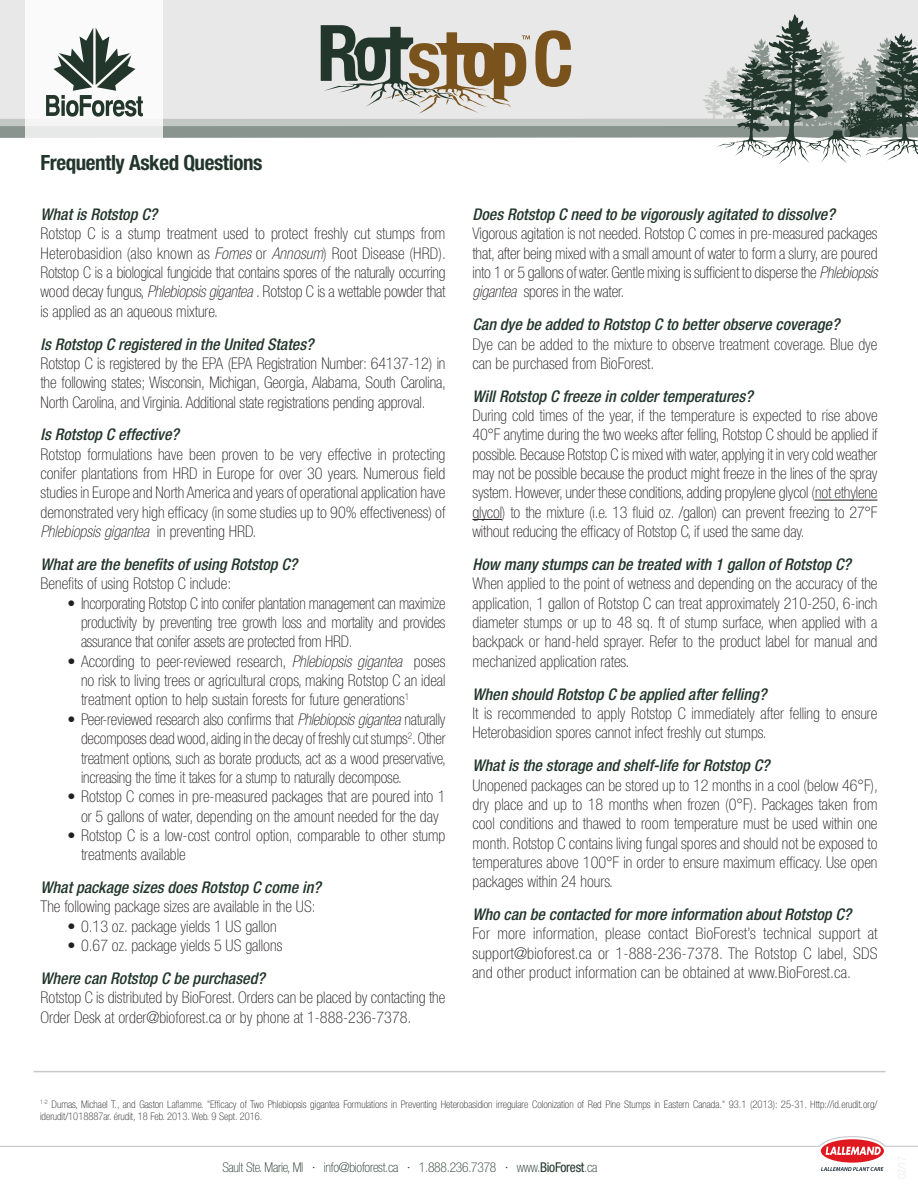
<style>
.page{position:relative;width:918px;height:1188px;background:#fff}
.page>*{position:absolute;margin:0;border:0;box-sizing:border-box;transform-origin:0 0}
.t1{font:700 condensed 21px "Helvetica Neue LT Std";letter-spacing:-.02em;color:#22362b}
.body{font:100 condensed 16.2px/19.4px "Helvetica Neue LT Std";color:#231f20;text-align:justify}
.question{font:italic 500 condensed 16.2px "Helvetica Neue LT Std";color:#22362b}
.t2{font:100 condensed 13.5px "Helvetica Neue LT Std";letter-spacing:-.02em;color:#22362b}
.reference{font:100 condensed 10.5px/12.6px "Helvetica Neue LT Std";color:#231f20}
.s1{font-style:italic}
.s2{font-weight:400}
</style>
<div class="page">
<hr style="left:815px;top:500px;width:63px;height:1px;background:#231f20">
<hr style="left:472px;top:519px;width:30px;height:1px;background:#231f20">
<div style="left:821px;top:1139px;width:63px;height:24px;background:#e01921;border-radius:50%"></div>
<svg style="left:821px;top:1167px;width:63px;height:4px"></svg>
<svg style="left:0;top:1136px;width:918px;height:19px"></svg>
<div style="left:0;top:0;width:918px;height:130px;background:#e9e8e8"></div>
<div style="left:26px;top:0;width:137px;height:140px;background:#fff"></div>
<svg style="left:0;top:14px;width:918px;height:150px"></svg>
<hr style="left:33px;top:1071px;width:853px;height:1px;background:#c7c8ca">
<p class="t1" style="left:40px;top:150px;width:223px">Frequently Asked Questions</p>
<p class="question" style="left:40px;top:205px;width:118px">What is Rotstop C?</p>
<p class="body" style="left:40px;top:224px;width:407px">Rotstop C is a stump treatment used to protect freshly cut stumps from Heterobasidion (also known as <span class="s1">Fomes</span> or <span class="s1">Annosum</span>) Root Disease (HRD).<br>Rotstop C is a biological fungicide that contains spores of the naturally occurring wood decay fungus, <span class="s1">Phlebiopsis gigantea</span> . Rotstop C is a wettable powder that is applied as an aqueous mixture.</p>
<p class="question" style="left:40px;top:334px;width:275px">Is Rotstop C registered in the United States?</p>
<p class="body" style="left:40px;top:353px;width:407px">Rotstop C is registered by the EPA (EPA Registration Number: 64137-12) in the following states; Wisconsin, Michigan, Georgia, Alabama, South Carolina, North Carolina, and Virginia. Additional state registrations pending approval.</p>
<p class="question" style="left:40px;top:425px;width:140px">Is Rotstop C effective?</p>
<p class="body" style="left:40px;top:444px;width:407px">Rotstop formulations have been proven to be very effective in protecting conifer plantations from HRD in Europe for over 30 years. Numerous field studies in Europe and North America and years of operational application have demonstrated very high efficacy (in some studies up to 90% effectiveness) of <span class="s1">Phlebiopsis gigantea</span> in preventing HRD.</p>
<p class="question" style="left:40px;top:555px;width:258px">What are the benefits of using Rotstop C?</p>
<p class="body" style="left:40px;top:574px;width:192px">Benefits of using Rotstop C include:</p>
<p class="body" style="left:81px;top:593px;width:366px;text-indent:-14px">• Incorporating Rotstop C into conifer plantation management can maximize productivity by preventing tree growth loss and mortality and provides assurance that conifer assets are protected from HRD.</p>
<p class="body" style="left:81px;top:651px;width:366px;text-indent:-14px">• According to peer-reviewed research, <span class="s1">Phlebiopsis gigantea</span> poses no risk to living trees or agricultural crops, making Rotstop C an ideal treatment option to help sustain forests for future generations<sup>1</sup></p>
<p class="body" style="left:81px;top:709px;width:367px;text-indent:-14px">• Peer-reviewed research also confirms that <span class="s1">Phlebiopsis gigantea</span> naturally decomposes dead wood, aiding in the decay of freshly cut stumps<sup>2</sup>. Other treatment options, such as borate products, act as a wood preservative, increasing the time it takes for a stump to naturally decompose.</p>
<p class="body" style="left:68px;top:787px;width:380px;text-align:center">• Rotstop C comes in pre-measured packages that are poured into 1 or 5 gallons of water, depending on the amount needed for the day</p>
<p class="body" style="left:81px;top:825px;width:366px;text-indent:-14px">• Rotstop C is a low-cost control option, comparable to other stump treatments available</p>
<p class="question" style="left:40px;top:878px;width:282px">What package sizes does Rotstop C come in?</p>
<p class="body" style="left:40px;top:897px;width:277px">The following package sizes are available in the US:</p>
<p class="body" style="left:68px;top:916px;width:211px">• 0.13 oz. package yields 1 US gallon</p>
<p class="body" style="left:68px;top:936px;width:216px">• 0.67 oz. package yields 5 US gallons</p>
<p class="question" style="left:40px;top:969px;width:226px">Where can Rotstop C be purchased?</p>
<p class="body" style="left:40px;top:988px;width:406px">Rotstop C is distributed by BioForest. Orders can be placed by contacting the<br>Order Desk at order@bioforest.ca or by phone at 1-888-236-7378.</p>
<p class="question" style="left:472px;top:205px;width:364px">Does Rotstop C need to be vigorously agitated to dissolve?</p>
<p class="body" style="left:472px;top:224px;width:407px">Vigorous agitation is not needed. Rotstop C comes in pre-measured packages that, after being mixed with a small amount of water to form a slurry, are poured into 1 or 5 gallons of water. Gentle mixing is sufficient to disperse the <span class="s1">Phlebiopsis gigantea</span> spores in the water.</p>
<p class="question" style="left:472px;top:315px;width:369px">Can dye be added to Rotstop C to better observe coverage?</p>
<p class="body" style="left:472px;top:334px;width:407px">Dye can be added to the mixture to observe treatment coverage. Blue dye can be purchased from BioForest.</p>
<p class="question" style="left:472px;top:386px;width:282px">Will Rotstop C freeze in colder temperatures?</p>
<p class="body" style="left:472px;top:406px;width:407px">During cold times of the year, if the temperature is expected to rise above 40°F anytime during the two weeks after felling, Rotstop C should be applied if possible. Because Rotstop C is mixed with water, applying it in very cold weather may not be possible because the product might freeze in the lines of the spray system. However, under these conditions, adding propylene glycol (not ethylene glycol) to the mixture (i.e. 13 fluid oz. /gallon) can prevent freezing to 27°F without reducing the efficacy of Rotstop C, if used the same day.</p>
<p class="question" style="left:472px;top:555px;width:380px">How many stumps can be treated with 1 gallon of Rotstop C?</p>
<p class="body" style="left:472px;top:574px;width:407px">When applied to the point of wetness and depending on the accuracy of the application, 1 gallon of Rotstop C can treat approximately 210-250, 6-inch diameter stumps or up to 48 sq. ft of stump surface, when applied with a backpack or hand-held sprayer. Refer to the product label for manual and mechanized application rates.</p>
<p class="question" style="left:472px;top:684px;width:295px">When should Rotstop C be applied after felling?</p>
<p class="body" style="left:472px;top:703px;width:406px">It is recommended to apply Rotstop C immediately after felling to ensure<br>Heterobasidion spores cannot infect freshly cut stumps.</p>
<p class="question" style="left:472px;top:756px;width:299px">What is the storage and shelf-life for Rotstop C?</p>
<p class="body" style="left:472px;top:775px;width:407px">Unopened packages can be stored up to 12 months in a cool (below 46°F), dry place and up to 18 months when frozen (0°F). Packages taken from cool conditions and thawed to room temperature must be used within one month. Rotstop C contains living fungal spores and should not be exposed to temperatures above 100°F in order to ensure maximum efficacy. Use open packages within 24 hours.</p>
<p class="question" style="left:472px;top:905px;width:380px">Who can be contacted for more information about Rotstop C?</p>
<p class="body" style="left:472px;top:924px;width:407px">For more information, please contact BioForest’s technical support at support@bioforest.ca or 1-888-236-7378. The Rotstop C label, SDS and other product information can be obtained at www.BioForest.ca.</p>
<p class="reference" style="left:40px;top:1098px;width:839px"><sup>1-2</sup> Dumas, Michael T., and Gaston Laflamme. "Efficacy of Two Phlebiopsis gigantea Formulations in Preventing Heterobasidion irregulare Colonization of Red Pine Stumps in Eastern Canada." 93.1 (2013): 25-31. Http://id.erudit.org/ iderudit/1018887ar. érudit, 18 Feb. 2013. Web. 9 Sept. 2016.</p>
<p class="t2" style="left:222px;top:1160px;width:376px">Sault Ste. Marie, MI · info@bioforest.ca · 1.888.236.7378 · www.<span class="s2">BioForest</span>.ca</p>
</div>
